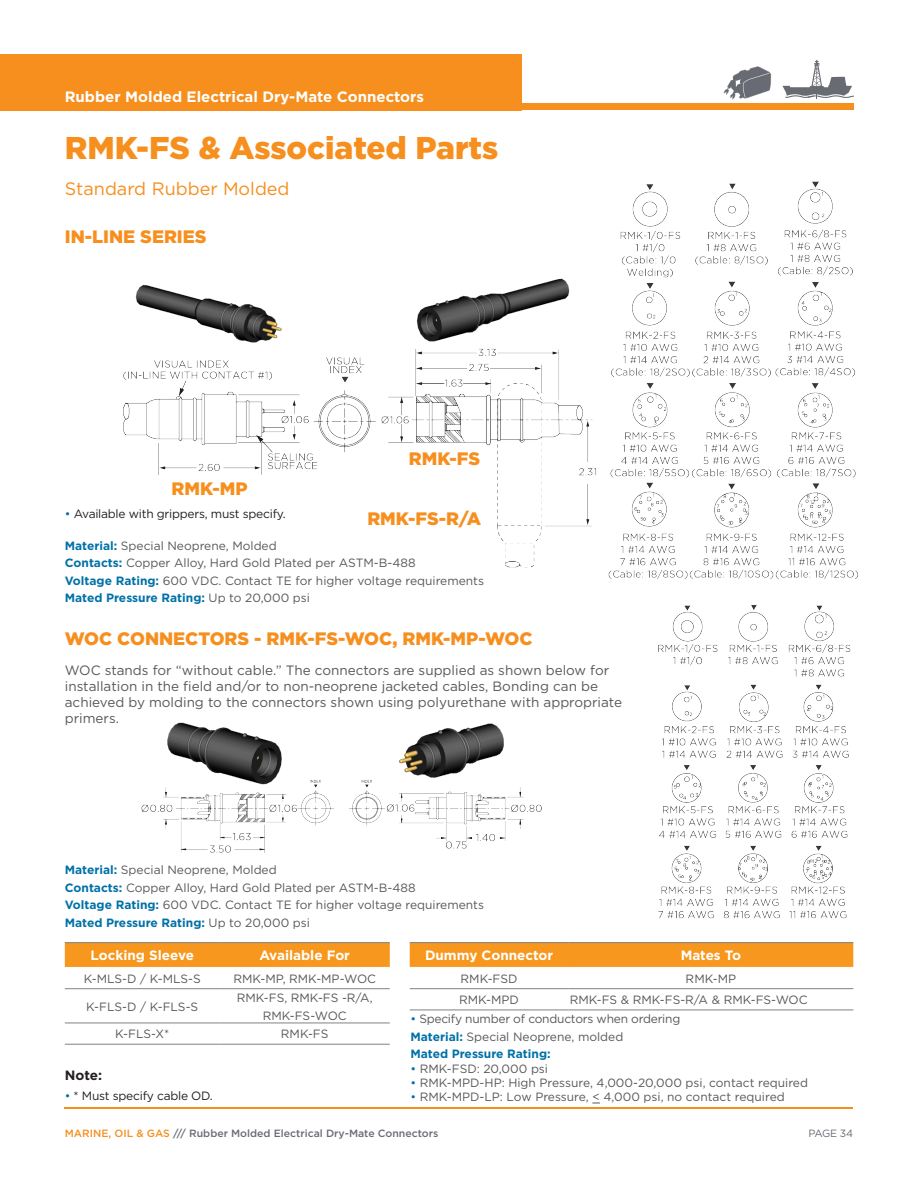
<style>
.page{position:relative;width:918px;height:1188px;background:#fff}
.page>*{position:absolute;margin:0;border:0;box-sizing:border-box;transform-origin:0 0}
.B_Body_Headline_2_Orange{font:900 31.5px "Gotham";color:#f68f1e}
.B_Body_Headline_2_Orange-2{font:900 18px "Gotham";color:#f68f1e}
.B_Body_Headline_2_Orange-3{font:18px "Gotham";color:#f68f1e}
.t1{font:700 15px "Gotham";color:#fff}
.PRODUCT_TYPE{font:13.5px/16.2px "Gotham";color:#57585a}
.OI_Body_Center{font:700 13.5px "Gotham";color:#fff}
.PRODUCT_TYPE-2{font:700 13.5px "Gotham";color:#231f20}
.PRODUCT_TYPE-3{font:12px "Gotham";color:#57585a}
.OI_Body_Center-2{font:12px/18px "Gotham";color:#57585a;text-align:center}
.PRODUCT_TYPE-4{font:700 12px "Gotham";color:#0071a7}
.PRODUCT_TYPE-5{font:12px "Gotham";letter-spacing:-.02em;color:#231f20}
.PRODUCT_TYPE-6{font:12px "Gotham";letter-spacing:-.02em;color:#57585a}
.t2{font:500 10.5px "Gotham";color:#696b73}
.t3{font:10.5px "Gotham";letter-spacing:-.04em;color:#696b73}
.s1{color:#0071a7}
.s2{font-weight:700;color:#0071a7}
.s3{font-weight:400;color:#57585a}
.s4{color:#f68f1e}
</style>
<div class="page">
<hr style="left:65px;top:1107px;width:788px;height:1px;background:#f68f1e">
<div style="left:0;top:54px;width:522px;height:56px;background:#f68f1e"></div>
<div style="left:0;top:104px;width:853px;height:6px;background:#f68f1e"></div>
<img style="left:723px;top:66px;width:49px;height:34px">
<svg style="left:782px;top:60px;width:71px;height:39px"></svg>
<img style="left:123px;top:351px;width:473px;height:217px">
<img style="left:415px;top:278px;width:155px;height:73px">
<div style="left:400px;top:448px;width:89px;height:28px;background:#fff"></div>
<div style="left:367px;top:510px;width:126px;height:28px;background:#fff"></div>
<div style="left:132px;top:479px;width:155px;height:27px;background:#fff"></div>
<img style="left:125px;top:284px;width:172px;height:70px">
<img style="left:141px;top:779px;width:401px;height:74px">
<img style="left:658px;top:605px;width:193px;height:314px">
<img style="left:159px;top:722px;width:130px;height:71px">
<img style="left:387px;top:723px;width:126px;height:69px">
<img style="left:608px;top:181px;width:250px;height:398px">
<svg style="left:410px;top:943px;width:443px;height:24px;background:#f6971e"></svg>
<hr style="left:410px;top:942px;width:158px;height:1px;background:#808285">
<hr style="left:568px;top:942px;width:285px;height:1px;background:#808285">
<hr style="left:410px;top:988px;width:158px;height:1px;background:#808285">
<hr style="left:568px;top:988px;width:285px;height:1px;background:#808285">
<hr style="left:410px;top:1010px;width:158px;height:1px;background:#808285">
<hr style="left:568px;top:1010px;width:285px;height:1px;background:#808285">
<svg style="left:65px;top:943px;width:325px;height:24px;background:#f6971e"></svg>
<hr style="left:65px;top:942px;width:155px;height:1px;background:#808285">
<hr style="left:220px;top:942px;width:170px;height:1px;background:#808285">
<hr style="left:65px;top:988px;width:155px;height:1px;background:#808285">
<hr style="left:220px;top:988px;width:170px;height:1px;background:#808285">
<hr style="left:65px;top:1023px;width:155px;height:1px;background:#808285">
<hr style="left:220px;top:1023px;width:170px;height:1px;background:#808285">
<hr style="left:65px;top:1044px;width:155px;height:1px;background:#808285">
<hr style="left:220px;top:1044px;width:170px;height:1px;background:#808285">
<p class="t1" style="left:65px;top:87px;width:361px">Rubber Molded Electrical Dry-Mate Connectors</p>
<p class="B_Body_Headline_2_Orange" style="left:65px;top:126px;width:435px">RMK-FS &amp; Associated Parts</p>
<p class="B_Body_Headline_2_Orange-3" style="left:65px;top:177px;width:226px">Standard Rubber Molded</p>
<p class="B_Body_Headline_2_Orange-2" style="left:65px;top:224px;width:143px">IN-LINE SERIES</p>
<p class="B_Body_Headline_2_Orange-2" style="left:172px;top:476px;width:77px">RMK-MP</p>
<p class="PRODUCT_TYPE-5" style="left:65px;top:506px;width:222px"><span class="s1">•</span> Available with grippers, must specify.</p>
<p class="B_Body_Headline_2_Orange-2" style="left:409px;top:446px;width:73px">RMK-FS</p>
<p class="B_Body_Headline_2_Orange-2" style="left:367px;top:506px;width:115px">RMK-FS-R/A</p>
<p class="PRODUCT_TYPE-3" style="left:65px;top:538px;width:213px"><span class="s2">Material:</span> Special Neoprene, Molded</p>
<p class="PRODUCT_TYPE-3" style="left:65px;top:555px;width:352px"><span class="s2">Contacts:</span> Copper Alloy, Hard Gold Plated per ASTM-B-488</p>
<p class="PRODUCT_TYPE-3" style="left:65px;top:573px;width:421px"><span class="s2">Voltage Rating:</span> 600 VDC. Contact TE for higher voltage requirements</p>
<p class="PRODUCT_TYPE-4" style="left:65px;top:590px;width:247px">Mated Pressure Rating: <span class="s3">Up to 20,000 psi</span></p>
<p class="B_Body_Headline_2_Orange-2" style="left:65px;top:626px;width:469px">WOC CONNECTORS - RMK-FS-WOC, RMK-MP-WOC</p>
<p class="PRODUCT_TYPE" style="left:65px;top:662px;width:559px">WOC stands for “without cable.” The connectors are supplied as shown below for installation in the field and/or to non-neoprene jacketed cables, Bonding can be achieved by molding to the connectors shown using polyurethane with appropriate primers.</p>
<p class="PRODUCT_TYPE-3" style="left:65px;top:862px;width:213px"><span class="s2">Material:</span> Special Neoprene, Molded</p>
<p class="PRODUCT_TYPE-3" style="left:65px;top:880px;width:352px"><span class="s2">Contacts:</span> Copper Alloy, Hard Gold Plated per ASTM-B-488</p>
<p class="PRODUCT_TYPE-3" style="left:65px;top:897px;width:421px"><span class="s2">Voltage Rating:</span> 600 VDC. Contact TE for higher voltage requirements</p>
<p class="PRODUCT_TYPE-4" style="left:65px;top:914px;width:247px">Mated Pressure Rating: <span class="s3">Up to 20,000 psi</span></p>
<p class="OI_Body_Center" style="left:425px;top:947px;width:130px">Dummy Connector</p>
<p class="OI_Body_Center" style="left:681px;top:947px;width:62px">Mates To</p>
<p class="PRODUCT_TYPE-3" style="left:461px;top:971px;width:58px">RMK-FSD</p>
<p class="PRODUCT_TYPE-3" style="left:686px;top:971px;width:52px">RMK-MP</p>
<p class="PRODUCT_TYPE-3" style="left:459px;top:992px;width:61px">RMK-MPD</p>
<p class="PRODUCT_TYPE-3" style="left:570px;top:992px;width:239px">RMK-FS &amp; RMK-FS-R/A &amp; RMK-FS-WOC</p>
<p class="OI_Body_Center" style="left:91px;top:947px;width:105px">Locking Sleeve</p>
<p class="OI_Body_Center" style="left:260px;top:947px;width:92px">Available For</p>
<p class="OI_Body_Center-2" style="left:84px;top:969px;width:119px">K-MLS-D / K-MLS-S</p>
<p class="OI_Body_Center-2" style="left:233px;top:969px;width:144px">RMK-MP, RMK-MP-WOC</p>
<p class="OI_Body_Center-2" style="left:86px;top:997px;width:113px">K-FLS-D / K-FLS-S</p>
<p class="OI_Body_Center-2" style="left:237px;top:988px;width:137px">RMK-FS, RMK-FS -R/A,<br>RMK-FS-WOC</p>
<p class="OI_Body_Center-2" style="left:115px;top:1025px;width:56px">K-FLS-X*</p>
<p class="OI_Body_Center-2" style="left:281px;top:1025px;width:49px">RMK-FS</p>
<p class="PRODUCT_TYPE-6" style="left:410px;top:1011px;width:271px"><span class="s1">•</span> Specify number of conductors when ordering</p>
<p class="PRODUCT_TYPE-3" style="left:410px;top:1029px;width:214px"><span class="s2">Material:</span> Special Neoprene, molded</p>
<p class="PRODUCT_TYPE-4" style="left:410px;top:1046px;width:142px">Mated Pressure Rating:</p>
<p class="PRODUCT_TYPE-3" style="left:410px;top:1061px;width:139px"><span class="s1">•</span> RMK-FSD: 20,000 psi</p>
<p class="PRODUCT_TYPE-3" style="left:410px;top:1075px;width:399px"><span class="s1">•</span> RMK-MPD-HP: High Pressure, 4,000-20,000 psi, contact required</p>
<p class="PRODUCT_TYPE-3" style="left:410px;top:1089px;width:376px"><span class="s1">•</span> RMK-MPD-LP: Low Pressure, &lt; 4,000 psi, no contact required</p>
<p class="PRODUCT_TYPE-2" style="left:65px;top:1067px;width:39px">Note:</p>
<p class="PRODUCT_TYPE-5" style="left:65px;top:1088px;width:150px"><span class="s1">•</span> * Must specify cable OD.</p>
<p class="t2" style="left:65px;top:1126px;width:375px"><span class="s4">MARINE, OIL &amp; GAS</span> /// Rubber Molded Electrical Dry-Mate Connectors</p>
<p class="t3" style="left:808px;top:1127px;width:46px">PAGE 34</p>
</div>
